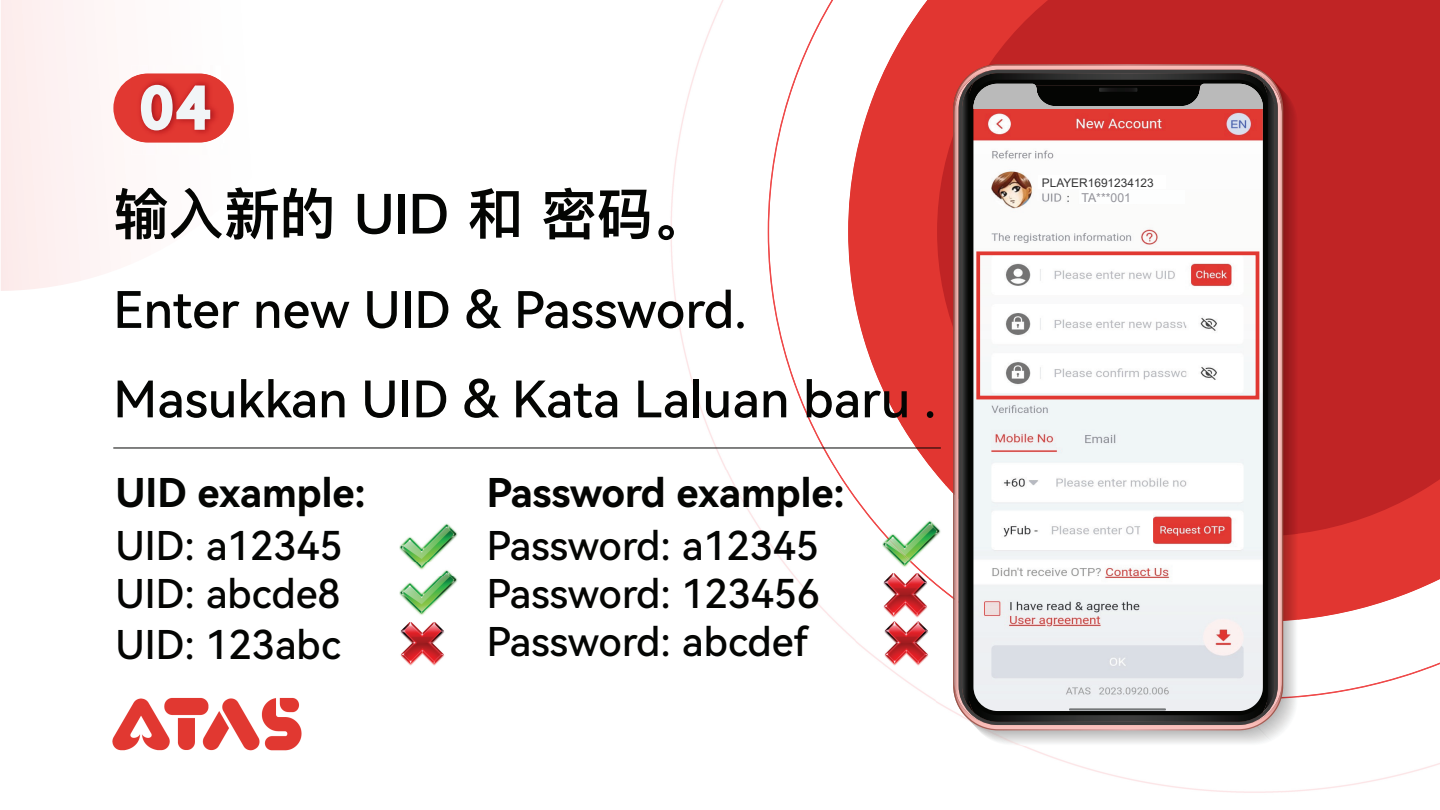
<style>
.page{position:relative;width:1440px;height:810px;background:#fff}
.page>*{position:absolute;margin:0;border:0;box-sizing:border-box;transform-origin:0 0}
.t1{font:800 55.5px "Ping Fang SC";color:#040503}
.t2{font:50.25px/89.5px "Harmony OS Sans SC Medium";color:#040503}
.t3{font:39.67px/47.6px "Harmony OS Sans SC Medium";color:#040503}
.t4{font:39.67px "Harmony OS Sans SC Bold";color:#040503}
.t5{font:12.23px "Arial";color:#93939a}
.t6{font:11.85px "Arial";color:#363637}
</style>
<div class="page">
<svg style="left:1px;top:0;width:233px;height:291px"></svg>
<img style="left:643px;top:0;width:159px;height:586px">
<img style="left:802px;top:447px;width:54px;height:195px">
<img style="left:856px;top:447px;width:26px;height:216px">
<img style="left:882px;top:447px;width:20px;height:1px">
<img style="left:882px;top:662px;width:54px;height:40px">
<img style="left:1281px;top:697px;width:80px;height:96px">
<img style="left:1022px;top:746px;width:259px;height:47px">
<img style="left:902px;top:0;width:35px;height:81px">
<img style="left:875px;top:37px;width:27px;height:389px">
<img style="left:848px;top:92px;width:27px;height:279px">
<div style="left:902px;top:81px;width:35px;height:394px;background:#e13631"></div>
<img style="left:1413px;top:537px;width:27px;height:54px">
<img style="left:1360px;top:537px;width:53px;height:72px">
<div style="left:1299px;top:537px;width:61px;height:83px;background:#e13631"></div>
<img style="left:817px;top:0;width:16px;height:27px">
<img style="left:794px;top:27px;width:25px;height:56px">
<img style="left:768px;top:78px;width:27px;height:307px">
<img style="left:794px;top:380px;width:28px;height:66px">
<img style="left:821px;top:442px;width:27px;height:47px">
<img style="left:848px;top:486px;width:27px;height:39px">
<svg style="left:875px;top:522px;width:7px;height:11px"></svg>
<img style="left:929px;top:577px;width:13px;height:13px">
<img style="left:1414px;top:663px;width:26px;height:11px">
<img style="left:1299px;top:672px;width:115px;height:25px">
<svg style="left:937px;top:0;width:503px;height:537px;background:#c32626"></svg>
<img style="left:112px;top:697px;width:190px;height:54px">
<img style="left:978px;top:730px;width:279px;height:1px">
<div style="left:113px;top:74px;width:121px;height:68px;background:#e13832;border-radius:34px"></div>
<img style="left:131px;top:65px;width:98px;height:90px">
<img style="left:131px;top:74px;width:98px;height:68px">
<svg style="left:138px;top:82px;width:75px;height:51px"></svg>
<img style="left:400px;top:622px;width:45px;height:44px">
<img style="left:399px;top:523px;width:59px;height:39px">
<img style="left:399px;top:576px;width:59px;height:39px">
<img style="left:413px;top:562px;width:41px;height:14px">
<img style="left:883px;top:573px;width:45px;height:45px">
<img style="left:883px;top:621px;width:46px;height:46px">
<img style="left:919px;top:514px;width:22px;height:36px">
<img style="left:882px;top:530px;width:41px;height:42px">
<svg style="left:921px;top:572px;width:8px;height:7px"></svg>
<hr style="left:113px;top:448px;width:828px;height:1px;background:#040503">
<svg style="left:942px;top:66px;width:357px;height:663px"></svg>
<div style="left:1079px;top:191px;width:106px;height:13px;background:#fdfefe"></div>
<div style="left:1038px;top:175px;width:127px;height:13px;background:#fff"></div>
<h1 class="t1" style="left:113px;top:181px;width:596px">输入新的 UID 和 密码。</h1>
<p class="t2" style="left:113px;top:263px;width:824px">Enter new UID &amp; Password.<br>Masukkan UID &amp; Kata Laluan baru .</p>
<p class="t4" style="left:116px;top:465px;width:252px">UID example:</p>
<p class="t3" style="left:116px;top:521px;width:229px">UID: a12345<br>UID: abcde8</p>
<p class="t4" style="left:487px;top:465px;width:360px">Password example:</p>
<p class="t3" style="left:487px;top:521px;width:335px">Password: a12345<br>Password: 123456</p>
<p class="t3" style="left:116px;top:620px;width:227px">UID: 123abc</p>
<p class="t3" style="left:487px;top:616px;width:323px">Password: abcdef</p>
<p class="t6" style="left:1042px;top:175px;width:113px">PLAYER1691234123</p>
<p class="t5" style="left:1082px;top:189px;width:51px">TA***001</p>
</div>
